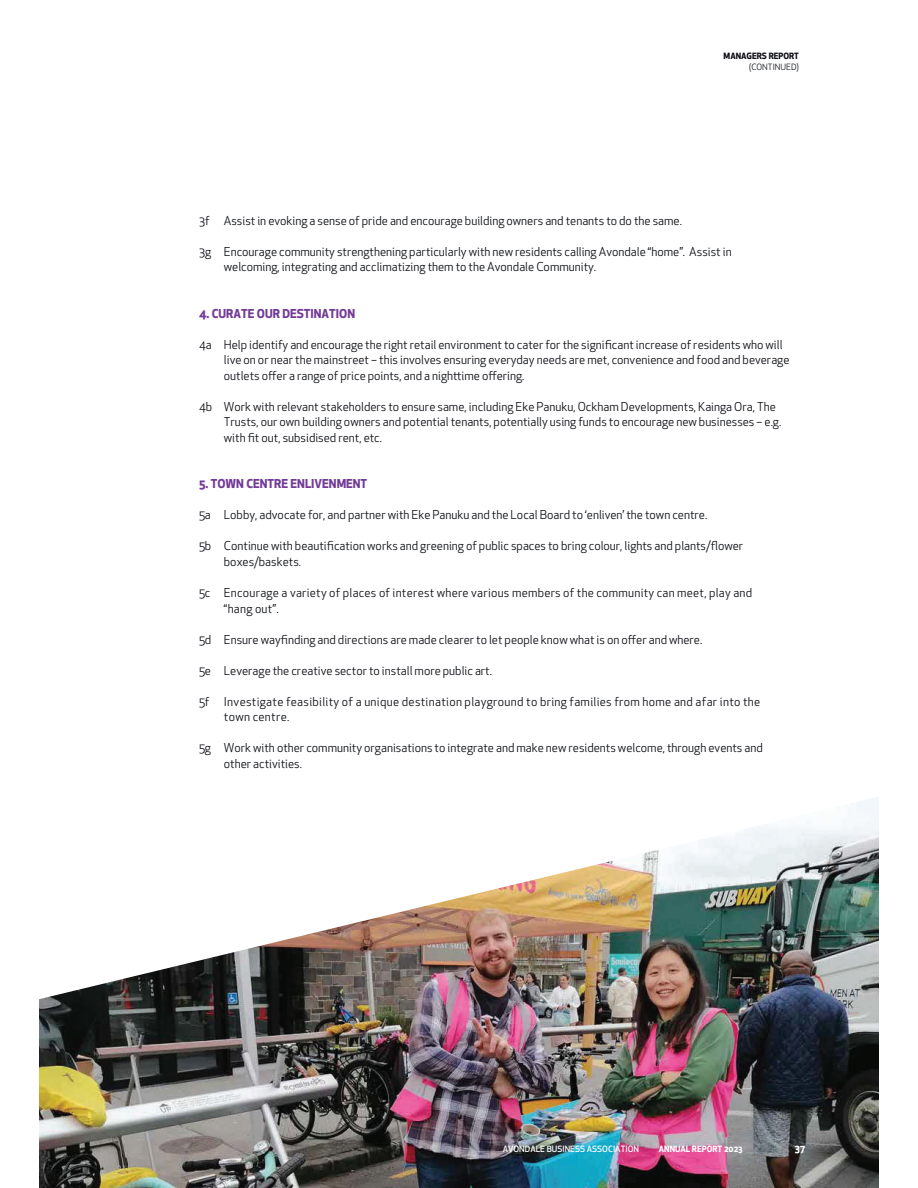
<style>
.page{position:relative;width:918px;height:1188px;background:#fff}
.page>*{position:absolute;margin:0;border:0;box-sizing:border-box;transform-origin:0 0}
.t1{font:12px/15.5px "Apex New";color:#0d0f15}
.t2{font:12px/15.5px "Apex New";letter-spacing:.025em;color:#0d0f15}
.t3{font:12px/15.5px "Apex New";letter-spacing:.02em;color:#0d0f15}
.t4{font:700 12px "Apex New";color:#733b97}
.t5{font:700 9.9px "Apex New";color:#fff}
.t6{font:500 8.4px "Apex New";color:#fff}
.t7{font:700 8.4px "Apex New";color:#fff}
.t8{font:700 8.4px "Apex New";color:#0d0f15}
.t9{font:8.4px "Apex New";color:#0d0f15}
</style>
<div class="page">
<img style="left:39px;top:797px;width:840px;height:391px">
<p class="t8" style="left:724px;top:52px;width:77px">MANAGERS REPORT</p>
<p class="t9" style="left:749px;top:63px;width:51px">(CONTINUED)</p>
<p class="t1" style="left:199px;top:214px;width:484px">3f Assist in evoking a sense of pride and encourage building owners and tenants to do the same.</p>
<p class="t1" style="left:224px;top:245px;width:509px;text-indent:-25px">3g Encourage community strengthening particularly with new residents calling Avondale “home”. Assist in welcoming, integrating and acclimatizing them to the Avondale Community.</p>
<p class="t4" style="left:199px;top:306px;width:158px">4. CURATE OUR DESTINATION</p>
<p class="t1" style="left:224px;top:338px;width:567px;text-indent:-25px">4a Help identify and encourage the right retail environment to cater for the significant increase of residents who will live on or near the mainstreet – this involves ensuring everyday needs are met, convenience and food and beverage outlets offer a range of price points, and a nighttime offering.</p>
<p class="t1" style="left:224px;top:400px;width:559px;text-indent:-25px">4b Work with relevant stakeholders to ensure same, including Eke Panuku, Ockham Developments, Kainga Ora, The<br>Trusts, our own building owners and potential tenants, potentially using funds to encourage new businesses – e.g. with fit out, subsidised rent, etc.</p>
<p class="t4" style="left:199px;top:477px;width:170px">5. TOWN CENTRE ENLIVENMENT</p>
<p class="t1" style="left:199px;top:508px;width:510px">5a Lobby, advocate for, and partner with Eke Panuku and the Local Board to ‘enliven’ the town centre.</p>
<p class="t1" style="left:224px;top:539px;width:521px;text-indent:-25px">5b Continue with beautification works and greening of public spaces to bring colour, lights and plants/flower boxes/baskets.</p>
<p class="t3" style="left:224px;top:586px;width:530px;text-indent:-25px">5c Encourage a variety of places of interest where various members of the community can meet, play and “hang out”.</p>
<p class="t1" style="left:199px;top:633px;width:505px">5d Ensure wayfinding and directions are made clearer to let people know what is on offer and where.</p>
<p class="t1" style="left:199px;top:664px;width:295px">5e Leverage the creative sector to install more public art.</p>
<p class="t2" style="left:224px;top:695px;width:538px;text-indent:-25px">5f Investigate feasibility of a unique destination playground to bring families from home and afar into the town centre.</p>
<p class="t1" style="left:224px;top:741px;width:540px;text-indent:-25px">5g Work with other community organisations to integrate and make new residents welcome, through events and other activities.</p>
<p class="t6" style="left:503px;top:1144px;width:138px">AVONDALE BUSINESS ASSOCIATION</p>
<p class="t7" style="left:659px;top:1144px;width:85px">ANNUAL REPORT 2023</p>
<p class="t5" style="left:795px;top:1142px;width:12px">37</p>
</div>
